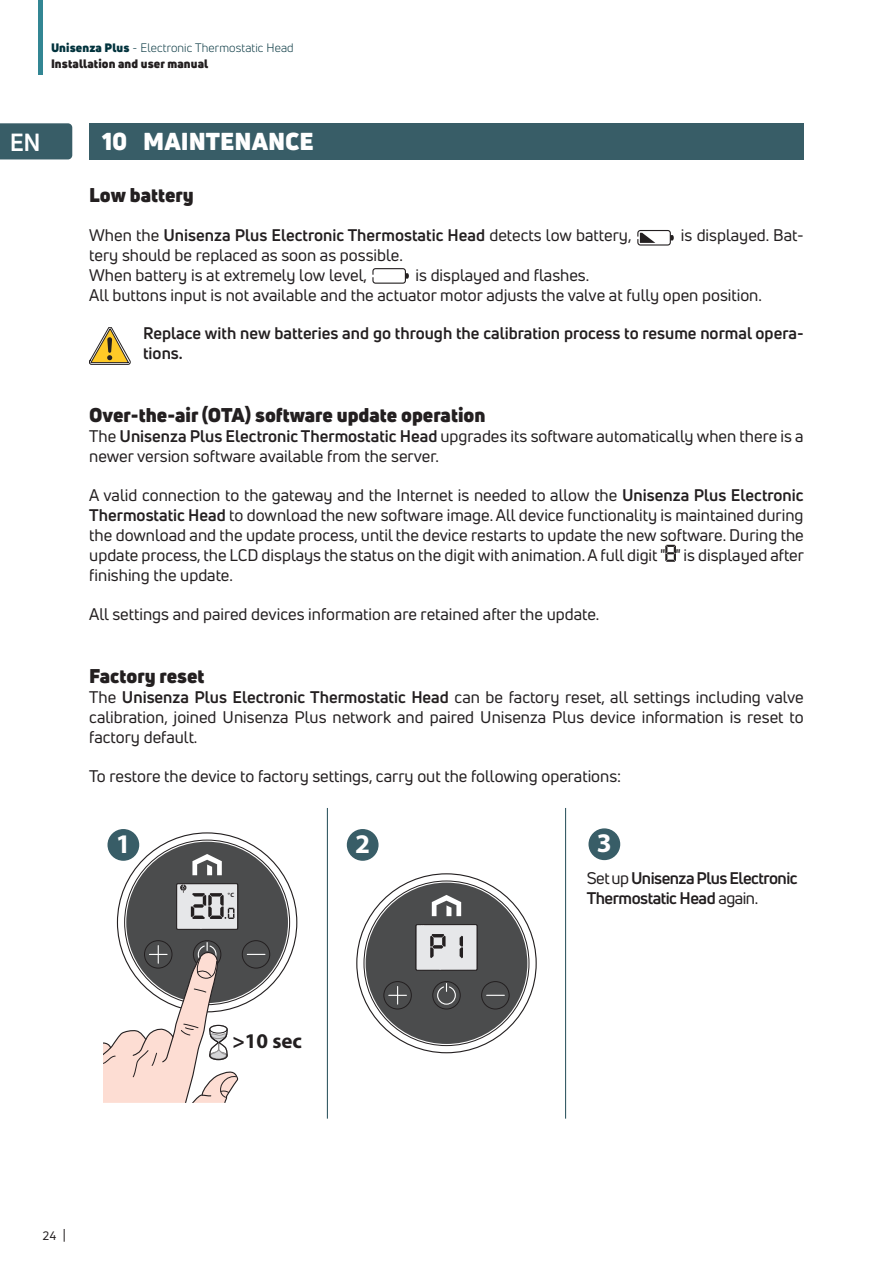
<style>
.page{position:relative;width:893px;height:1263px;background:#fff}
.page>*{position:absolute;margin:0;border:0;box-sizing:border-box;transform-origin:0 0}
.t1{font:700 27px "Myriad Pro";color:#fff}
.t2{font:700 24.3px "Uni Neue";color:#fff}
.t3{font:900 24px "Uni Neue";color:#fff}
.t4{font:700 21px "Myriad Pro";color:#231f20}
.Subhead_01{font:900 19.5px "Uni Neue";color:#231f20}
.Continous_text{font:16.5px/19.8px "Uni Neue";color:#231f20;text-align:justify}
.Continous_text-2{font:700 16.5px/19.8px "Uni Neue";color:#231f20}
.Continous_text-3{font:700 16.5px/19.8px "Uni Neue";letter-spacing:-.03em;color:#231f20}
.t5{font:12px/16.5px "Uni Neue";letter-spacing:.01em;color:#00323c}
.t6{font:12px "Uni Neue";color:#231f20}
.t7{font:700 6.3px "Myriad Pro";color:#231f20}
.s1{font-weight:900}
.s2{font-weight:900;color:#231f20}
.s3{font-weight:400}
.s4{font-weight:700}
</style>
<div class="page">
<svg style="left:64px;top:1229px;width:1px;height:13px"></svg>
<div style="left:38px;top:0;width:5px;height:74px;background:#328693"></div>
<div style="left:0;top:123px;width:72px;height:36px;background:#385d67"></div>
<div style="left:89px;top:123px;width:715px;height:36px;background:#385d67"></div>
<div style="left:637px;top:230px;width:34px;height:16px;border:1px solid #231f20;border-radius:3px"></div>
<svg style="left:640px;top:233px;width:15px;height:10px"></svg>
<svg style="left:670px;top:235px;width:4px;height:5px"></svg>
<div style="left:372px;top:268px;width:34px;height:16px;border:1px solid #231f20;border-radius:3px"></div>
<svg style="left:405px;top:273px;width:4px;height:6px"></svg>
<svg style="left:89px;top:327px;width:41px;height:37px"></svg>
<svg style="left:665px;top:545px;width:11px;height:17px"></svg>
<hr style="left:327px;top:808px;width:1px;height:310px;background:#385d67">
<hr style="left:565px;top:808px;width:1px;height:310px;background:#385d67">
<div style="left:108px;top:830px;width:30px;height:30px;background:#385d67;border-radius:50%"></div>
<div style="left:107px;top:829px;width:32px;height:32px;border:2px solid #385d67;border-radius:50%"></div>
<div style="left:126px;top:842px;width:162px;height:161px;background:#4b4c4d;border-radius:50%"></div>
<div style="left:193px;top:940px;width:28px;height:28px;border:1px solid #231f20;border-radius:50%"></div>
<div style="left:242px;top:940px;width:28px;height:28px;border:1px solid #231f20;border-radius:50%"></div>
<div style="left:144px;top:940px;width:28px;height:28px;border:1px solid #231f20;border-radius:50%"></div>
<svg style="left:192px;top:854px;width:30px;height:21px"></svg>
<svg style="left:247px;top:954px;width:18px;height:1px"></svg>
<svg style="left:176px;top:883px;width:63px;height:47px;background:#b6b6b8"></svg>
<svg style="left:103px;top:942px;width:135px;height:161px"></svg>
<div style="left:348px;top:830px;width:30px;height:30px;background:#385d67;border-radius:50%"></div>
<div style="left:347px;top:829px;width:32px;height:32px;border:2px solid #385d67;border-radius:50%"></div>
<div style="left:366px;top:883px;width:161px;height:161px;background:#4b4c4d;border-radius:50%"></div>
<div style="left:432px;top:981px;width:28px;height:28px;border:1px solid #231f20;border-radius:50%"></div>
<div style="left:481px;top:981px;width:28px;height:28px;border:1px solid #231f20;border-radius:50%"></div>
<div style="left:384px;top:981px;width:28px;height:28px;border:1px solid #231f20;border-radius:50%"></div>
<svg style="left:432px;top:895px;width:29px;height:21px"></svg>
<svg style="left:437px;top:983px;width:19px;height:22px"></svg>
<svg style="left:389px;top:986px;width:17px;height:18px"></svg>
<svg style="left:487px;top:995px;width:17px;height:1px"></svg>
<svg style="left:415px;top:924px;width:63px;height:47px;background:#c4c4c6"></svg>
<div style="left:589px;top:829px;width:30px;height:30px;background:#385d67;border-radius:50%"></div>
<div style="left:588px;top:828px;width:32px;height:32px;border:2px solid #385d67;border-radius:50%"></div>
<p class="t5" style="left:51px;top:39px;width:244px"><span class="s1">Unisenza Plus</span> - Electronic Thermostatic Head<br><span class="s2">Installation and user manual</span></p>
<h2 class="t2" style="left:10px;top:127px;width:32px">EN</h2>
<p class="t3" style="left:102px;top:125px;width:213px">10 MAINTENANCE</p>
<p class="Subhead_01" style="left:89px;top:181px;width:106px">Low battery</p>
<p class="Continous_text-2" style="left:89px;top:225px;width:544px"><span class="s3">When the</span> Unisenza Plus Electronic Thermostatic Head <span class="s3">detects low battery,</span></p>
<p class="Continous_text" style="left:681px;top:225px;width:124px">is displayed. Bat-</p>
<p class="Continous_text" style="left:89px;top:245px;width:315px">tery should be replaced as soon as possible.</p>
<p class="Continous_text" style="left:89px;top:265px;width:279px">When battery is at extremely low level,</p>
<p class="Continous_text" style="left:415px;top:265px;width:175px">is displayed and flashes.</p>
<p class="Continous_text" style="left:89px;top:285px;width:674px">All buttons input is not available and the actuator motor adjusts the valve at fully open position.</p>
<p class="Continous_text-2" style="left:143px;top:323px;width:662px">Replace with new batteries and go through the calibration process to resume normal opera&shy;tions.</p>
<p class="Subhead_01" style="left:89px;top:401px;width:398px">Over-the-air (OTA) software update operation</p>
<p class="Continous_text" style="left:89px;top:426px;width:716px">The <span class="s4">Unisenza Plus Electronic Thermostatic Head</span> upgrades its software automatically when there is a newer version software available from the server.</p>
<p class="Continous_text" style="left:89px;top:485px;width:716px">A valid connection to the gateway and the Internet is needed to allow the <span class="s4">Unisenza Plus Electronic Thermostatic Head</span> to download the new software image. All device functionality is maintained during the download and the update process, until the device restarts to update the new software. During the update process, the LCD displays the status on the digit with animation. A full digit " " is displayed after finishing the update.</p>
<p class="Continous_text" style="left:89px;top:604px;width:512px">All settings and paired devices information are retained after the update.</p>
<p class="Subhead_01" style="left:89px;top:662px;width:117px">Factory reset</p>
<p class="Continous_text" style="left:89px;top:687px;width:716px">The <span class="s4">Unisenza Plus Electronic Thermostatic Head</span> can be factory reset, all settings including valve calibration, joined Unisenza Plus network and paired Unisenza Plus device information is reset to factory default.</p>
<p class="Continous_text" style="left:89px;top:766px;width:533px">To restore the device to factory settings, carry out the following operations:</p>
<p class="t1" style="left:116px;top:826px;width:16px">1</p>
<p class="t7" style="left:228px;top:891px;width:8px">° C</p>
<p class="t1" style="left:355px;top:826px;width:16px">2</p>
<p class="t1" style="left:597px;top:826px;width:16px">3</p>
<p class="Continous_text-3" style="left:587px;top:868px;width:212px"><span class="s3">Set up</span> Unisenza Plus Electronic<br>Thermostatic Head <span class="s3">again.</span></p>
<p class="t4" style="left:232px;top:1027px;width:71px">&gt;10 sec</p>
<p class="t6" style="left:43px;top:1228px;width:15px">24</p>
</div>
